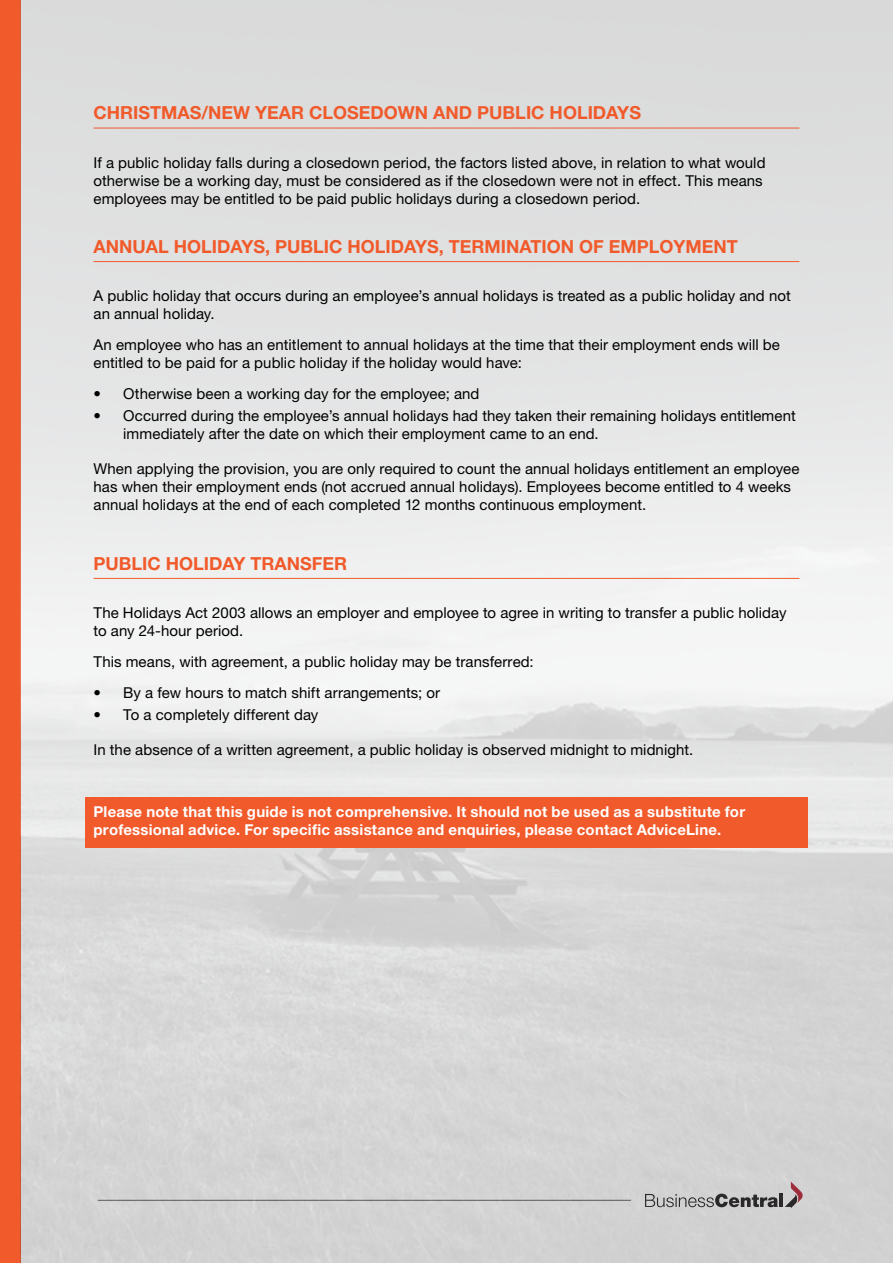
<style>
.page{position:relative;width:893px;height:1263px;background:#fff}
.page>*{position:absolute;margin:0;border:0;box-sizing:border-box;transform-origin:0 0}
.t1{font:700 18px "Helvetica Neue LT Pro";color:#f15a2a}
.t2{font:15px/18px "Helvetica Neue LT Pro";letter-spacing:.005em;color:#000}
.t3{font:700 15px/18px "Helvetica Neue LT Pro";letter-spacing:.015em;color:#fff}
</style>
<div class="page">
<div style="left:0;top:0;width:21px;height:1263px;background:#f15a2a"></div>
<img style="left:21px;top:0;width:872px;height:1263px">
<hr style="left:94px;top:128px;width:705px;height:1px;background:#f15a2a">
<hr style="left:94px;top:261px;width:705px;height:1px;background:#f15a2a">
<hr style="left:94px;top:578px;width:705px;height:1px;background:#f15a2a">
<div style="left:85px;top:797px;width:723px;height:50px;background:#f15a2a"></div>
<p class="t1" style="left:94px;top:101px;width:549px">CHRISTMAS/NEW YEAR CLOSEDOWN AND PUBLIC HOLIDAYS</p>
<p class="t2" style="left:94px;top:153px;width:673px">If a public holiday falls during a closedown period, the factors listed above, in relation to what would otherwise be a working day, must be considered as if the closedown were not in effect. This means employees may be entitled to be paid public holidays during a closedown period.</p>
<p class="t1" style="left:94px;top:235px;width:646px">ANNUAL HOLIDAYS, PUBLIC HOLIDAYS, TERMINATION OF EMPLOYMENT</p>
<p class="t2" style="left:94px;top:287px;width:699px">A public holiday that occurs during an employee’s annual holidays is treated as a public holiday and not an annual holiday.</p>
<p class="t2" style="left:94px;top:335px;width:688px">An employee who has an entitlement to annual holidays at the time that their employment ends will be entitled to be paid for a public holiday if the holiday would have:</p>
<p class="t2" style="left:94px;top:384px;width:387px">• Otherwise been a working day for the employee; and</p>
<p class="t2" style="left:123px;top:406px;width:674px;text-indent:-30px">• Occurred during the employee’s annual holidays had they taken their remaining holidays entitlement immediately after the date on which their employment came to an end.</p>
<p class="t2" style="left:94px;top:459px;width:707px">When applying the provision, you are only required to count the annual holidays entitlement an employee has when their employment ends (not accrued annual holidays). Employees become entitled to 4 weeks annual holidays at the end of each completed 12 months continuous employment.</p>
<p class="t1" style="left:94px;top:552px;width:255px">PUBLIC HOLIDAY TRANSFER</p>
<p class="t2" style="left:94px;top:604px;width:695px">The Holidays Act 2003 allows an employer and employee to agree in writing to transfer a public holiday to any 24-hour period.</p>
<p class="t2" style="left:94px;top:652px;width:442px">This means, with agreement, a public holiday may be transferred:</p>
<p class="t2" style="left:94px;top:683px;width:348px">• By a few hours to match shift arrangements; or</p>
<p class="t2" style="left:94px;top:705px;width:226px">• To a completely different day</p>
<p class="t2" style="left:94px;top:740px;width:601px">In the absence of a written agreement, a public holiday is observed midnight to midnight.</p>
<p class="t3" style="left:94px;top:802px;width:653px">Please note that this guide is not comprehensive. It should not be used as a substitute for professional advice. For specific assistance and enquiries, please contact AdviceLine.</p>
</div>
